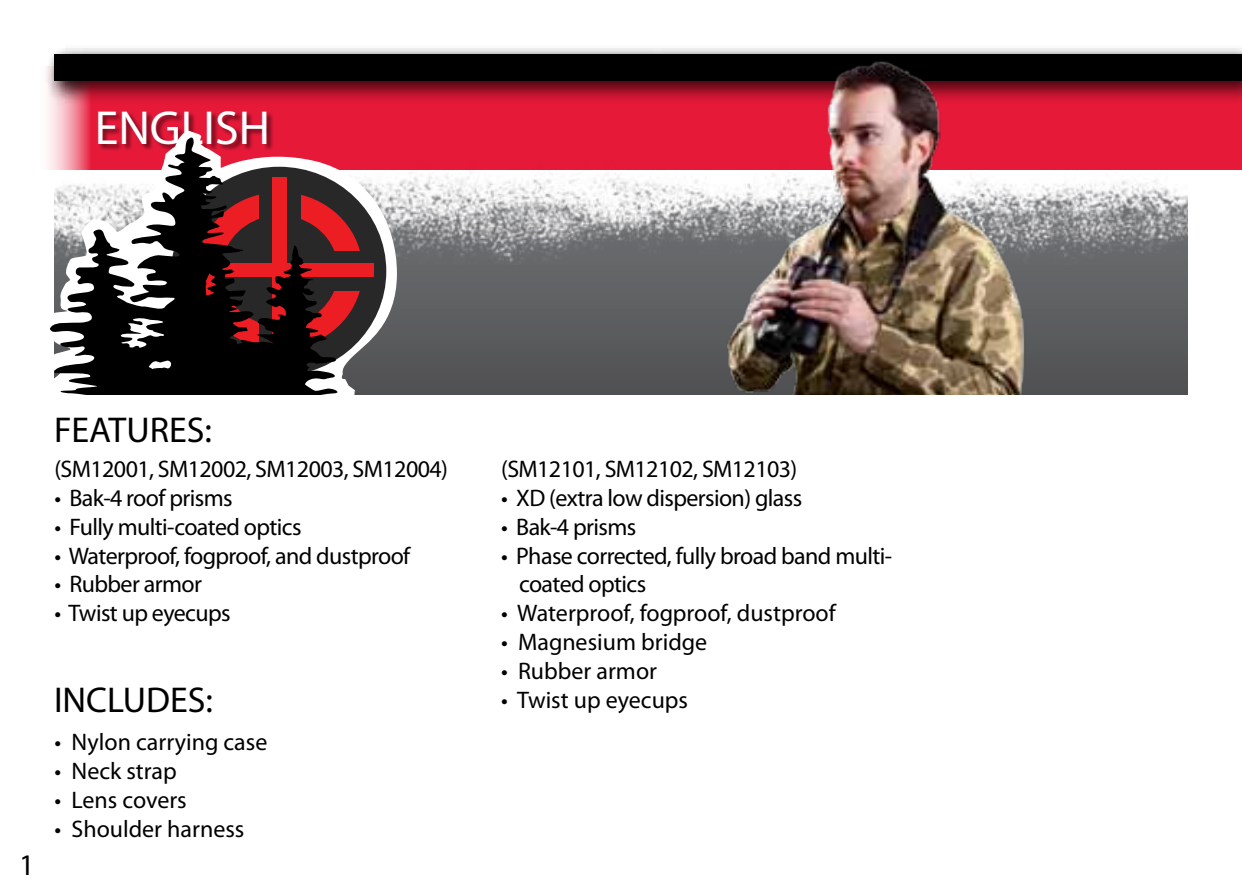
<style>
.page{position:relative;width:1242px;height:891px;background:#fff}
.page>*{position:absolute;margin:0;border:0;box-sizing:border-box;transform-origin:0 0}
.t1{font:48px "Myriad Pro";color:#fff}
.t2{font:36px "Myriad Pro";color:#000}
.t3{font:30px "Myriad Pro";color:#000}
.t4{font:24px/28.8px "Myriad Pro";letter-spacing:-.025em;color:#000}
.t5{font:24px "Myriad Pro";color:#000}
.t6{font:24px "Myriad Pro";letter-spacing:-.005em;color:#000}
</style>
<div class="page">
<div style="left:37px;top:66px;width:1205px;height:103px;background:#e71939"></div>
<img style="left:397px;top:169px;width:791px;height:226px">
<div style="left:99px;top:112px;width:175px;height:39px;background:#000;opacity:.5"></div>
<div style="left:45px;top:45px;width:1197px;height:61px;background:#000;opacity:.75"></div>
<div style="left:648px;top:54px;width:594px;height:27px;background:#000"></div>
<div style="left:54px;top:54px;width:594px;height:27px;background:#000"></div>
<img style="left:694px;top:45px;width:389px;height:350px">
<svg style="left:37px;top:131px;width:360px;height:264px"></svg>
<div style="left:171px;top:167px;width:215px;height:209px;background:#292829;border-radius:50%"></div>
<svg style="left:351px;top:193px;width:11px;height:58px"></svg>
<svg style="left:351px;top:291px;width:11px;height:58px"></svg>
<div style="left:185px;top:263px;width:189px;height:14px;background:#ed1d24"></div>
<svg style="left:38px;top:136px;width:313px;height:259px"></svg>
<svg style="left:119px;top:317px;width:46px;height:31px"></svg>
<svg style="left:147px;top:359px;width:25px;height:11px"></svg>
<svg style="left:197px;top:273px;width:75px;height:76px"></svg>
<h1 class="t1" style="left:95px;top:98px;width:177px">ENGLISH</h1>
<p class="t3" style="left:19px;top:846px;width:17px">1</p>
<h2 class="t2" style="left:54px;top:408px;width:159px">FEATURES:</h2>
<p class="t4" style="left:54px;top:454px;width:395px">(SM12001, SM12002, SM12003, SM12004)</p>
<p class="t4" style="left:54px;top:483px;width:180px">• Bak-4 roof prisms</p>
<p class="t4" style="left:54px;top:512px;width:249px">• Fully multi-coated optics</p>
<p class="t4" style="left:54px;top:541px;width:357px">• Waterproof, fogproof, and dustproof</p>
<p class="t4" style="left:54px;top:570px;width:149px">• Rubber armor</p>
<p class="t4" style="left:54px;top:598px;width:178px">• Twist up eyecups</p>
<h2 class="t2" style="left:54px;top:678px;width:161px">INCLUDES:</h2>
<p class="t5" style="left:55px;top:727px;width:214px">• Nylon carrying case</p>
<p class="t5" style="left:55px;top:756px;width:124px">• Neck strap</p>
<p class="t6" style="left:55px;top:785px;width:134px">• Lens covers</p>
<p class="t5" style="left:55px;top:814px;width:191px">• Shoulder harness</p>
<p class="t4" style="left:501px;top:454px;width:298px">(SM12101, SM12102, SM12103)</p>
<p class="t4" style="left:501px;top:483px;width:303px">• XD (extra low dispersion) glass</p>
<p class="t4" style="left:501px;top:512px;width:137px">• Bak-4 prisms</p>
<p class="t4" style="left:519px;top:541px;width:375px;text-indent:-18px">• Phase corrected, fully broad band multi&shy;coated optics</p>
<p class="t5" style="left:501px;top:598px;width:336px">• Waterproof, fogproof, dustproof</p>
<p class="t5" style="left:501px;top:627px;width:208px">• Magnesium bridge</p>
<p class="t5" style="left:501px;top:656px;width:157px">• Rubber armor</p>
<p class="t5" style="left:501px;top:685px;width:188px">• Twist up eyecups</p>
</div>
